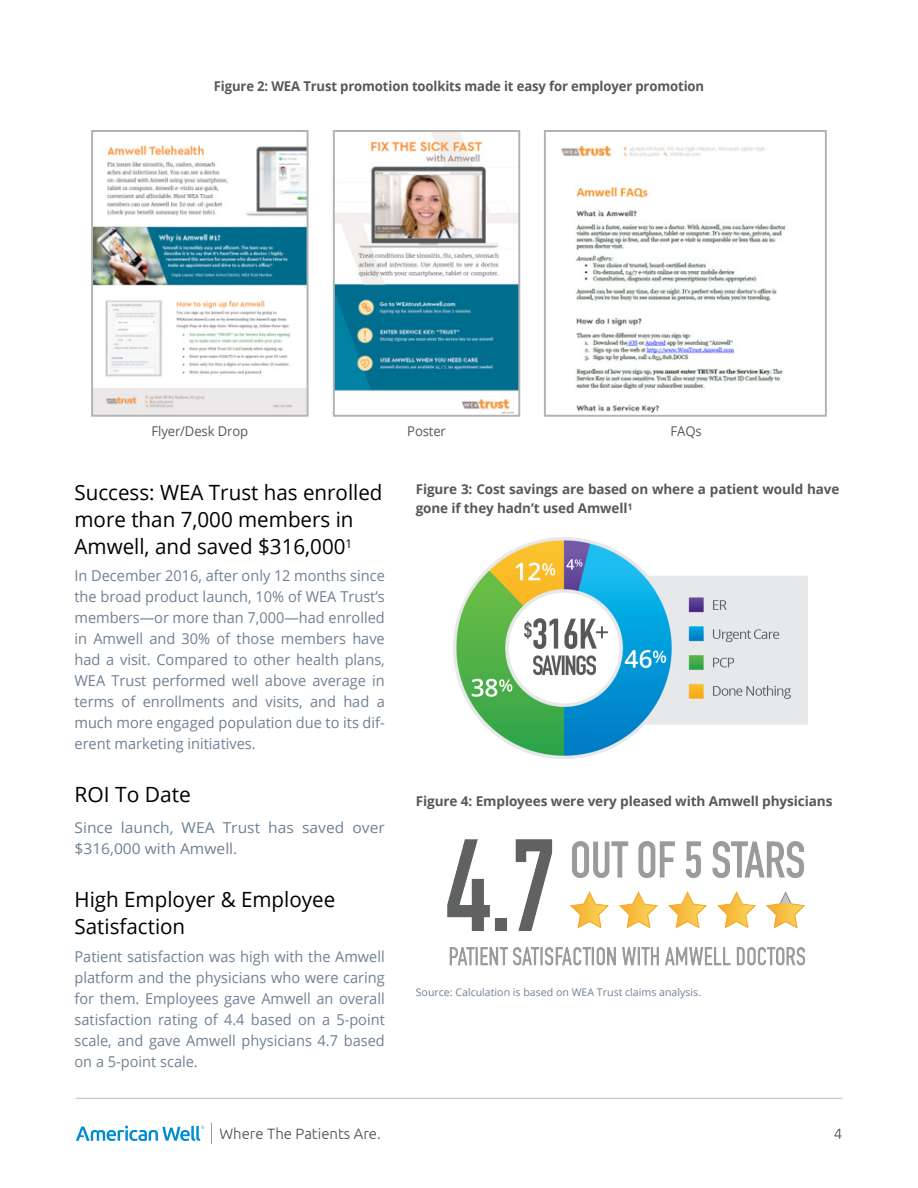
<style>
.page{position:relative;width:918px;height:1188px;background:#fff}
.page>*{position:absolute;margin:0;border:0;box-sizing:border-box;transform-origin:0 0}
.t1{font:21px/27px "Open Sans";color:#000}
.t2{font:15px/21px "Open Sans";color:#6f8194;text-align:justify}
.t3{font:15px/21px "Open Sans";color:#6f8194;scale:1.04 1}
.t4{font:300 15px "Ubuntu";color:#4b4c4d}
.t5{font:700 13.5px/19.5px "Open Sans";letter-spacing:-.01em;color:#57585a}
.t6{font:13.5px "Open Sans";letter-spacing:-.01em;color:#57585a}
.t7{font:10.5px "Open Sans";color:#6f8194}
</style>
<div class="page">
<svg style="left:76px;top:1126px;width:128px;height:15px"></svg>
<hr style="left:76px;top:1098px;width:766px;height:1px;background:#bcbdc0">
<svg style="left:211px;top:1123px;width:1px;height:21px"></svg>
<img style="left:94px;top:145px;width:212px;height:269px">
<div style="left:91px;top:130px;width:218px;height:287px;border:2px solid #b2b2b2"></div>
<img style="left:336px;top:133px;width:181px;height:281px">
<div style="left:333px;top:130px;width:187px;height:287px;border:2px solid #b2b2b2"></div>
<img style="left:561px;top:145px;width:225px;height:268px">
<div style="left:544px;top:130px;width:283px;height:287px;border:2px solid #b2b2b2"></div>
<img style="left:454px;top:538px;width:354px;height:221px">
<img style="left:447px;top:839px;width:358px;height:127px">
<p class="t5" style="left:214px;top:76px;width:492px">Figure 2: WEA Trust promotion toolkits made it easy for employer promotion</p>
<p class="t6" style="left:152px;top:422px;width:98px">Flyer/Desk Drop</p>
<p class="t6" style="left:407px;top:422px;width:40px">Poster</p>
<p class="t6" style="left:671px;top:422px;width:33px">FAQs</p>
<p class="t1" style="left:75px;top:478px;width:310px">Success: WEA Trust has enrolled more than 7,000 members in<br>Amwell, and saved $316,000<sup>1</sup></p>
<p class="t2" style="left:75px;top:565px;width:312px">In December 2016, after only 12 months since the broad product launch, 10% of WEA Trust’s members—or more than 7,000—had enrolled in Amwell and 30% of those members have had a visit. Compared to other health plans, WEA Trust performed well above average in terms of enrollments and visits, and had a much more engaged population due to its dif&shy;erent marketing initiatives.</p>
<p class="t1" style="left:75px;top:781px;width:118px">ROI To Date</p>
<p class="t3" style="left:75px;top:817px;width:300px">Since launch, WEA Trust has saved over $316,000 with Amwell.</p>
<p class="t1" style="left:75px;top:885px;width:262px">High Employer &amp; Employee<br>Satisfaction</p>
<p class="t2" style="left:75px;top:945px;width:312px">Patient satisfaction was high with the Amwell platform and the physicians who were caring for them. Employees gave Amwell an overall satisfaction rating of 4.4 based on a 5-point scale, and gave Amwell physicians 4.7 based on a 5-point scale.</p>
<p class="t5" style="left:416px;top:479px;width:425px">Figure 3: Cost savings are based on where a patient would have gone if they hadn’t used Amwell<sup>1</sup></p>
<p class="t5" style="left:416px;top:791px;width:418px">Figure 4: Employees were very pleased with Amwell physicians</p>
<p class="t7" style="left:416px;top:985px;width:287px">Source: Calculation is based on WEA Trust claims analysis.</p>
<p class="t4" style="left:219px;top:1125px;width:163px">Where The Patients Are.</p>
<p class="t4" style="left:834px;top:1125px;width:10px">4</p>
</div>
